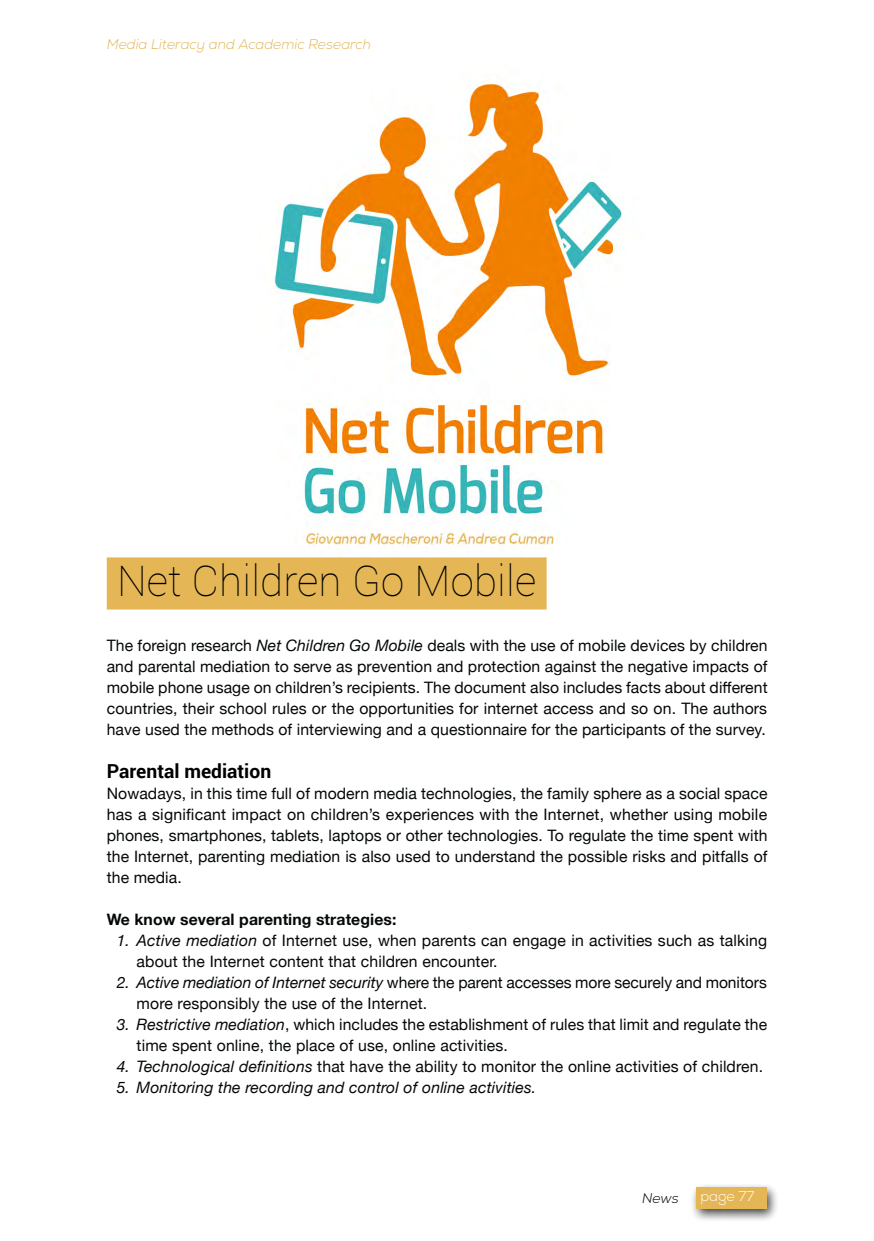
<style>
.page{position:relative;width:874px;height:1241px;background:#fff}
.page>*{position:absolute;margin:0;border:0;box-sizing:border-box;transform-origin:0 0}
.t1{font:100 42px "Roboto";letter-spacing:.005em;color:#000}
.t2{font:700 19.25px "Roboto";color:#000}
.t3{font:15.75px/21px "Helvetica Neue";letter-spacing:.01em;color:#050808}
.t4{font:italic 15.75px "Helvetica Neue";letter-spacing:.01em;color:#050808}
.t5{font:700 15.75px "Helvetica Neue";letter-spacing:.005em;color:#050808}
.t6{font:italic 300 14px "Nexa";color:#e4b655}
.t7{font:300 14px "Nexa";color:#fff}
.t8{font:italic 300 14px "Nexa";color:#000}
.s1{font-style:italic}
</style>
<div class="page">
<div style="left:689px;top:1181px;width:90px;height:41px;background:#000;opacity:.75"></div>
<div style="left:696px;top:1187px;width:70px;height:21px;background:#e4b655"></div>
<img style="left:274px;top:81px;width:348px;height:486px">
<div style="left:107px;top:557px;width:439px;height:52px;background:#e4b655"></div>
<p class="t6" style="left:107px;top:35px;width:266px">Media Literacy and Academic Research</p>
<h1 class="t1" style="left:117px;top:551px;width:420px">Net Children Go Mobile</h1>
<p class="t3" style="left:107px;top:636px;width:662px;text-align:justify">The foreign research <span class="s1">Net Children Go Mobile</span> deals with the use of mobile devices by children and parental mediation to serve as prevention and protection against the negative impacts of mobile phone usage on children’s recipients. The document also includes facts about different countries, their school rules or the opportunities for internet access and so on. The authors have used the methods of interviewing and a questionnaire for the participants of the survey.</p>
<p class="t2" style="left:107px;top:757px;width:166px">Parental mediation</p>
<p class="t3" style="left:107px;top:783px;width:662px;text-align:justify">Nowadays, in this time full of modern media technologies, the family sphere as a social space has a significant impact on children’s experiences with the Internet, whether using mobile phones, smartphones, tablets, laptops or other technologies. To regulate the time spent with the Internet, parenting mediation is also used to understand the possible risks and pitfalls of the media.</p>
<p class="t5" style="left:107px;top:906px;width:291px">We know several parenting strategies:</p>
<p class="t3" style="left:136px;top:930px;width:632px;text-indent:-20px"><span class="s1">1. Active mediation</span> of Internet use, when parents can engage in activities such as talking about the Internet content that children encounter.</p>
<p class="t3" style="left:136px;top:972px;width:631px;text-indent:-20px"><span class="s1">2. Active mediation of Internet security</span> where the parent accesses more securely and monitors more responsibly the use of the Internet.</p>
<p class="t3" style="left:136px;top:1014px;width:631px;text-indent:-20px"><span class="s1">3. Restrictive mediation</span>, which includes the establishment of rules that limit and regulate the time spent online, the place of use, online activities.</p>
<p class="t3" style="left:117px;top:1056px;width:647px"><span class="s1">4. Technological definitions</span> that have the ability to monitor the online activities of children.</p>
<p class="t4" style="left:117px;top:1075px;width:421px">5. Monitoring the recording and control of online activities.</p>
<p class="t8" style="left:641px;top:1189px;width:38px">News</p>
<p class="t7" style="left:700px;top:1187px;width:55px">page 77</p>
</div>
